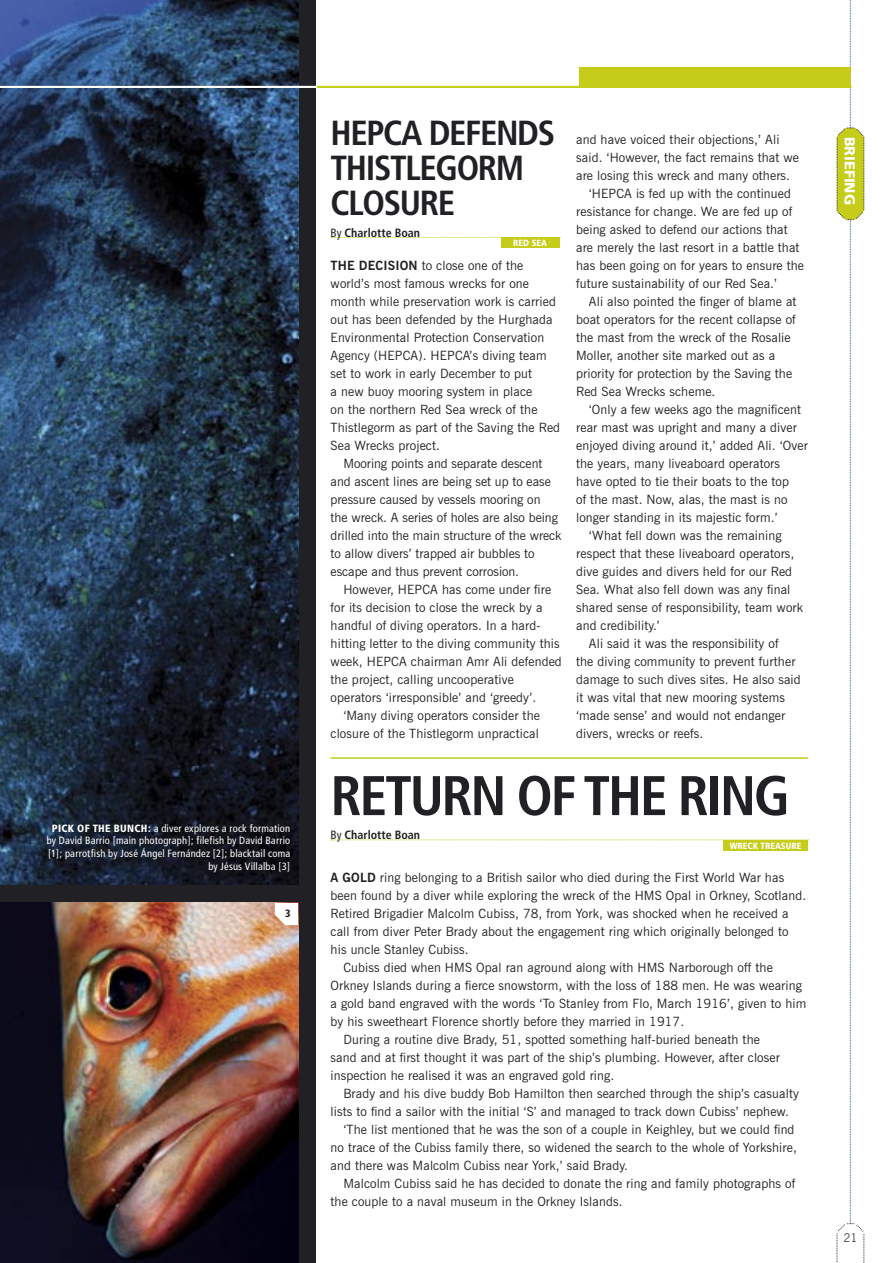
<style>
.page{position:relative;width:893px;height:1263px;background:#fff}
.page>*{position:absolute;margin:0;border:0;box-sizing:border-box;transform-origin:0 0}
.t1{font:700 condensed 55.8px "Frutiger";letter-spacing:-.04em;color:#212125}
.t2{font:700 condensed 34.8px/34.8px "Frutiger";letter-spacing:-.04em;color:#212125}
.t3{font:900 14.4px "Frutiger";color:#fff}
.t4{font:12.75px/18px "News Gothic BT";letter-spacing:.01em;color:#212125}
.t5{font:700 condensed 12px "Frutiger";color:#212125}
.t6{font:300 12px "News Gothic BT";color:#212125}
.t7{font:condensed 10.5px/12.6px "Frutiger";letter-spacing:.015em;color:#fff;text-align:right}
.t8{font:900 condensed 10.5px "Frutiger";color:#212125}
.new_mini_headline{font:900 condensed 9px "Frutiger";color:#fff}
.s1{font-weight:900}
.s2{font-weight:400}
.s3{font-weight:700}
</style>
<div class="page">
<div style="left:0;top:0;width:316px;height:1263px;background:#212125"></div>
<img style="left:0;top:0;width:299px;height:884px">
<svg style="left:836px;top:0;width:29px;height:1263px"></svg>
<div style="left:579px;top:68px;width:271px;height:20px;background:#c5cc1a"></div>
<hr style="left:0;top:86px;width:317px;height:2px;background:#fff">
<hr style="left:317px;top:86px;width:535px;height:2px;background:#c5cc1a">
<svg style="left:331px;top:237px;width:170px;height:1px"></svg>
<div style="left:501px;top:237px;width:59px;height:11px;background:#c5cc1a"></div>
<hr style="left:331px;top:757px;width:477px;height:2px;background:#c5cc1a">
<svg style="left:331px;top:839px;width:477px;height:1px"></svg>
<div style="left:723px;top:840px;width:85px;height:10px;background:#c5cc1a"></div>
<img style="left:0;top:903px;width:298px;height:360px">
<svg style="left:275px;top:903px;width:23px;height:22px"></svg>
<p class="t7" style="left:47px;top:822px;width:245px"><span class="s1">PICK OF THE BUNCH:</span> a diver explores a rock formation by David Barrio [main photograph]; filefish by David Barrio [1]; parrotfish by José Ángel Fernández [2]; blacktail coma by Jésus Villalba [3]</p>
<p class="t8" style="left:285px;top:907px;width:7px">3</p>
<p class="t2" style="left:331px;top:116px;width:226px">HEPCA DEFENDS<br>THISTLEGORM<br>CLOSURE</p>
<p class="t4" style="left:576px;top:130px;width:224px">and have voiced their objections,’ Ali said. ‘However, the fact remains that we are losing this wreck and many others.</p>
<p class="t4" style="left:576px;top:184px;width:229px;text-indent:13px">‘HEPCA is fed up with the continued resistance for change. We are fed up of being asked to defend our actions that are merely the last resort in a battle that has been going on for years to ensure the future sustainability of our Red Sea.’</p>
<p class="t4" style="left:576px;top:292px;width:222px;text-indent:13px">Ali also pointed the finger of blame at boat operators for the recent collapse of the mast from the wreck of the Rosalie Moller, another site marked out as a priority for protection by the Saving the Red Sea Wrecks scheme.</p>
<p class="t4" style="left:576px;top:400px;width:233px;text-indent:13px">‘Only a few weeks ago the magnificent rear mast was upright and many a diver enjoyed diving around it,’ added Ali. ‘Over the years, many liveaboard operators have opted to tie their boats to the top<br>of the mast. Now, alas, the mast is no longer standing in its majestic form.’</p>
<p class="t4" style="left:576px;top:526px;width:228px;text-indent:13px">‘What fell down was the remaining respect that these liveaboard operators, dive guides and divers held for our Red Sea. What also fell down was any final shared sense of responsibility, team work and credibility.’</p>
<p class="t4" style="left:576px;top:634px;width:226px;text-indent:13px">Ali said it was the responsibility of<br>the diving community to prevent further damage to such dives sites. He also said it was vital that new mooring systems ‘made sense’ and would not endanger divers, wrecks or reefs.</p>
<p class="t1" style="left:331px;top:763px;width:461px">RETURN OF THE RING</p>
<p class="new_mini_headline" style="left:730px;top:840px;width:73px">WRECK TREASURE</p>
<p class="t5" style="left:331px;top:225px;width:91px"><span class="s2">By</span> Charlotte Boan</p>
<p class="new_mini_headline" style="left:513px;top:238px;width:35px">RED SEA</p>
<p class="t4" style="left:331px;top:256px;width:231px"><span class="s3">THE DECISION</span> to close one of the world’s most famous wrecks for one month while preservation work is carried out has been defended by the Hurghada Environmental Protection Conservation Agency (HEPCA). HEPCA’s diving team set to work in early December to put<br>a new buoy mooring system in place<br>on the northern Red Sea wreck of the Thistlegorm as part of the Saving the Red Sea Wrecks project.</p>
<p class="t4" style="left:331px;top:454px;width:232px;text-indent:13px">Mooring points and separate descent and ascent lines are being set up to ease pressure caused by vessels mooring on<br>the wreck. A series of holes are also being drilled into the main structure of the wreck to allow divers’ trapped air bubbles to escape and thus prevent corrosion.</p>
<p class="t4" style="left:331px;top:580px;width:233px;text-indent:13px">However, HEPCA has come under fire for its decision to close the wreck by a handful of diving operators. In a hard&shy;hitting letter to the diving community this week, HEPCA chairman Amr Ali defended the project, calling uncooperative operators ‘irresponsible’ and ‘greedy’.</p>
<p class="t4" style="left:331px;top:706px;width:211px;text-align:right">‘Many diving operators consider the closure of the Thistlegorm unpractical</p>
<p class="t5" style="left:331px;top:828px;width:91px"><span class="s2">By</span> Charlotte Boan</p>
<p class="t4" style="left:331px;top:868px;width:477px"><span class="s3">A GOLD</span> ring belonging to a British sailor who died during the First World War has been found by a diver while exploring the wreck of the HMS Opal in Orkney, Scotland.<br>Retired Brigadier Malcolm Cubiss, 78, from York, was shocked when he received a call from diver Peter Brady about the engagement ring which originally belonged to his uncle Stanley Cubiss.</p>
<p class="t4" style="left:331px;top:958px;width:477px;text-indent:13px">Cubiss died when HMS Opal ran aground along with HMS Narborough off the Orkney Islands during a fierce snowstorm, with the loss of 188 men. He was wearing a gold band engraved with the words ‘To Stanley from Flo, March 1916’, given to him by his sweetheart Florence shortly before they married in 1917.</p>
<p class="t4" style="left:331px;top:1030px;width:451px;text-indent:13px">During a routine dive Brady, 51, spotted something half-buried beneath the sand and at first thought it was part of the ship’s plumbing. However, after closer inspection he realised it was an engraved gold ring.</p>
<p class="t4" style="left:331px;top:1084px;width:470px;text-indent:13px">Brady and his dive buddy Bob Hamilton then searched through the ship’s casualty lists to find a sailor with the initial ‘S’ and managed to track down Cubiss’ nephew.</p>
<p class="t4" style="left:331px;top:1120px;width:468px;text-indent:13px">‘The list mentioned that he was the son of a couple in Keighley, but we could find no trace of the Cubiss family there, so widened the search to the whole of Yorkshire, and there was Malcolm Cubiss near York,’ said Brady.</p>
<p class="t4" style="left:331px;top:1174px;width:466px;text-indent:13px">Malcolm Cubiss said he has decided to donate the ring and family photographs of the couple to a naval museum in the Orkney Islands.</p>
<p class="t3" style="left:859px;top:137px;width:70px;rotate:90deg">BRIEFING</p>
<p class="t6" style="left:843px;top:1230px;width:16px">21</p>
</div>
